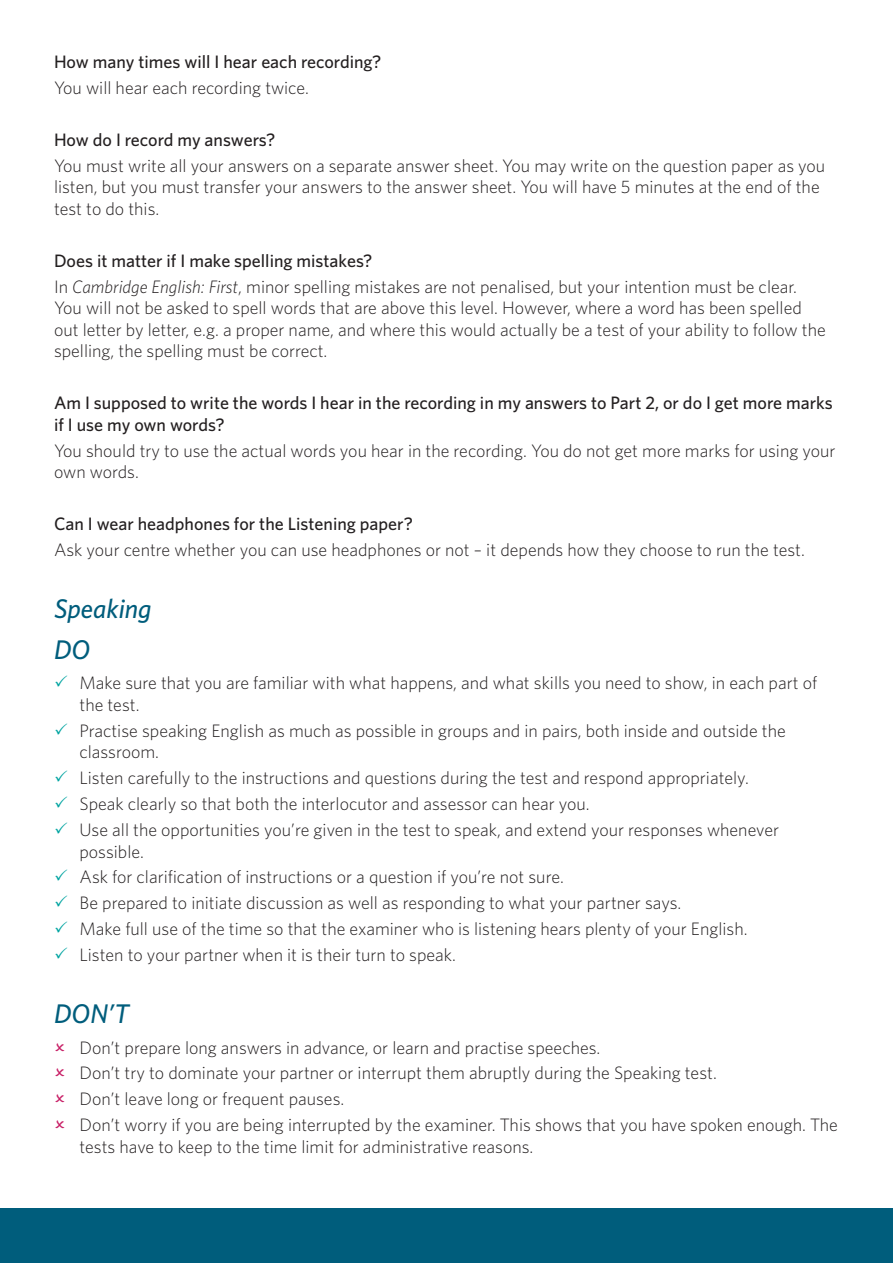
<style>
.page{position:relative;width:893px;height:1263px;background:#fff}
.page>*{position:absolute;margin:0;border:0;box-sizing:border-box;transform-origin:0 0}
.Headings{font:italic 500 27px "Whitney";color:#005d7c}
.Answers{font:300 18px/21.6px "Whitney";color:#231f20}
.Questions{font:500 18px/21.6px "Whitney";color:#231f20}
.s1{font-style:italic}
</style>
<div class="page">
<div style="left:0;top:1209px;width:893px;height:54px;background:#005d7c"></div>
<p class="Questions" style="left:54px;top:51px;width:329px">How many times will I hear each recording?</p>
<p class="Answers" style="left:54px;top:77px;width:257px">You will hear each recording twice.</p>
<p class="Questions" style="left:54px;top:129px;width:223px">How do I record my answers?</p>
<p class="Answers" style="left:54px;top:154px;width:773px">You must write all your answers on a separate answer sheet. You may write on the question paper as you listen, but you must transfer your answers to the answer sheet. You will have 5 minutes at the end of the test to do this.</p>
<p class="Questions" style="left:54px;top:249px;width:320px">Does it matter if I make spelling mistakes?</p>
<p class="Answers" style="left:54px;top:275px;width:773px">In <span class="s1">Cambridge English: First</span>, minor spelling mistakes are not penalised, but your intention must be clear.<br>You will not be asked to spell words that are above this level. However, where a word has been spelled out letter by letter, e.g. a proper name, and where this would actually be a test of your ability to follow the spelling, the spelling must be correct.</p>
<p class="Questions" style="left:54px;top:392px;width:780px">Am I supposed to write the words I hear in the recording in my answers to Part 2, or do I get more marks if I use my own words?</p>
<p class="Answers" style="left:54px;top:439px;width:783px">You should try to use the actual words you hear in the recording. You do not get more marks for using your own words.</p>
<p class="Questions" style="left:54px;top:512px;width:360px">Can I wear headphones for the Listening paper?</p>
<p class="Answers" style="left:54px;top:538px;width:752px">Ask your centre whether you can use headphones or not – it depends how they choose to run the test.</p>
<p class="Headings" style="left:54px;top:591px;width:99px">Speaking</p>
<p class="Headings" style="left:54px;top:632px;width:38px">DO</p>
<p class="Answers" style="left:80px;top:672px;width:739px">Make sure that you are familiar with what happens, and what skills you need to show, in each part of the test.</p>
<p class="Answers" style="left:80px;top:719px;width:708px">Practise speaking English as much as possible in groups and in pairs, both inside and outside the classroom.</p>
<p class="Answers" style="left:80px;top:766px;width:671px">Listen carefully to the instructions and questions during the test and respond appropriately.</p>
<p class="Answers" style="left:80px;top:792px;width:512px">Speak clearly so that both the interlocutor and assessor can hear you.</p>
<p class="Answers" style="left:80px;top:818px;width:701px">Use all the opportunities you’re given in the test to speak, and extend your responses whenever possible.</p>
<p class="Answers" style="left:80px;top:866px;width:486px">Ask for clarification of instructions or a question if you’re not sure.</p>
<p class="Answers" style="left:80px;top:891px;width:603px">Be prepared to initiate discussion as well as responding to what your partner says.</p>
<p class="Answers" style="left:80px;top:917px;width:669px">Make full use of the time so that the examiner who is listening hears plenty of your English.</p>
<p class="Answers" style="left:80px;top:943px;width:378px">Listen to your partner when it is their turn to speak.</p>
<p class="Headings" style="left:54px;top:996px;width:77px">DON’T</p>
<p class="Answers" style="left:80px;top:1036px;width:522px">Don’t prepare long answers in advance, or learn and practise speeches.</p>
<p class="Answers" style="left:80px;top:1062px;width:639px">Don’t try to dominate your partner or interrupt them abruptly during the Speaking test.</p>
<p class="Answers" style="left:80px;top:1087px;width:266px">Don’t leave long or frequent pauses.</p>
<p class="Answers" style="left:80px;top:1113px;width:760px">Don’t worry if you are being interrupted by the examiner. This shows that you have spoken enough. The tests have to keep to the time limit for administrative reasons.</p>
</div>
